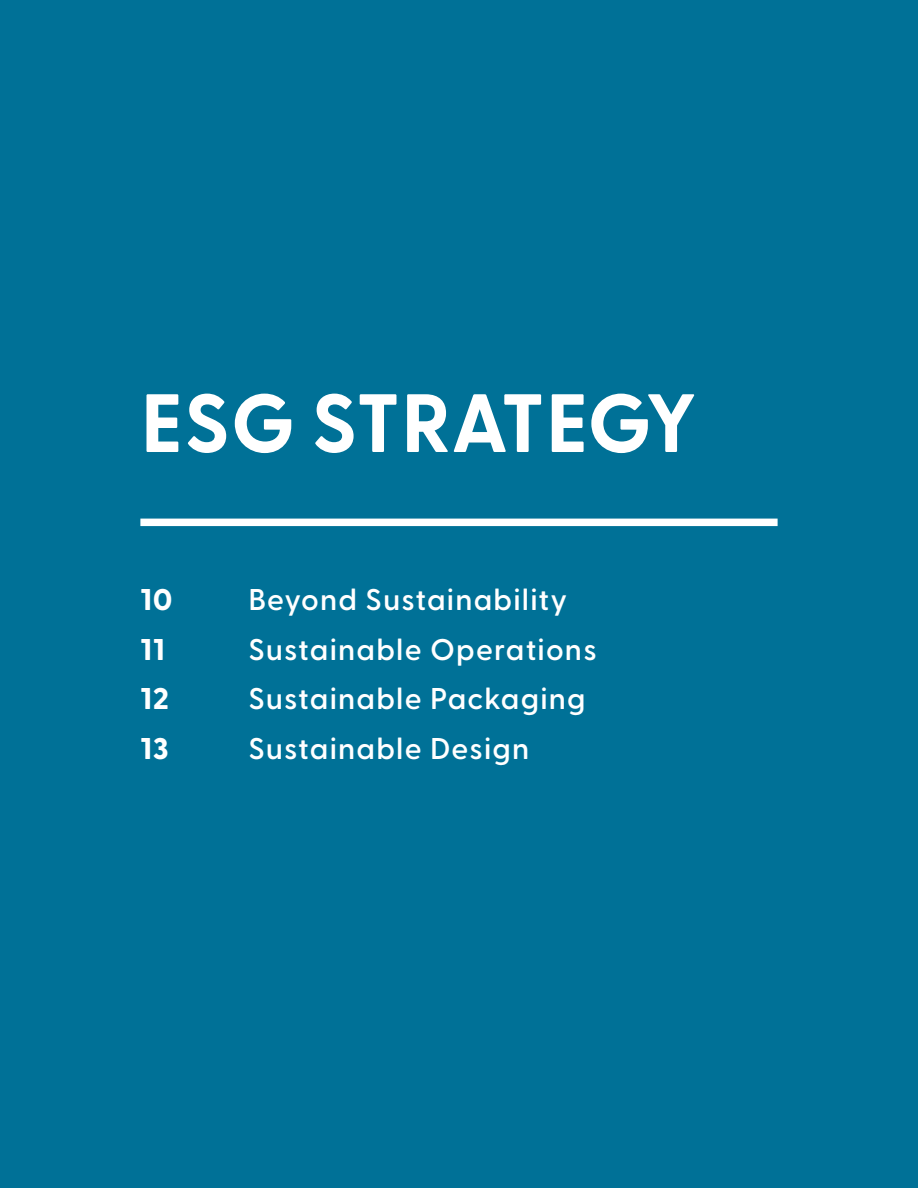
<style>
.page{position:relative;width:918px;height:1188px;background:#007197}
.page>*{position:absolute;margin:0;border:0;box-sizing:border-box;transform-origin:0 0}
.t1{font:700 82.5px "Greycliff CF";color:#fff}
.t2{font:600 30px "Greycliff CF";letter-spacing:.04em;color:#fff}
.t3{font:800 30px "Greycliff CF";letter-spacing:.04em;color:#fff}
</style>
<div class="page">
<div style="left:140px;top:519px;width:638px;height:7px;background:#fff"></div>
<h1 class="t1" style="left:141px;top:360px;width:558px">ESG STRATEGY</h1>
<p class="t3" style="left:140px;top:577px;width:34px">10</p>
<p class="t2" style="left:248px;top:577px;width:320px">Beyond Sustainability</p>
<p class="t3" style="left:140px;top:626px;width:26px">11</p>
<p class="t2" style="left:248px;top:626px;width:350px">Sustainable Operations</p>
<p class="t3" style="left:140px;top:676px;width:30px">12</p>
<p class="t2" style="left:248px;top:676px;width:339px">Sustainable Packaging</p>
<p class="t3" style="left:140px;top:725px;width:30px">13</p>
<p class="t2" style="left:248px;top:725px;width:282px">Sustainable Design</p>
</div>
